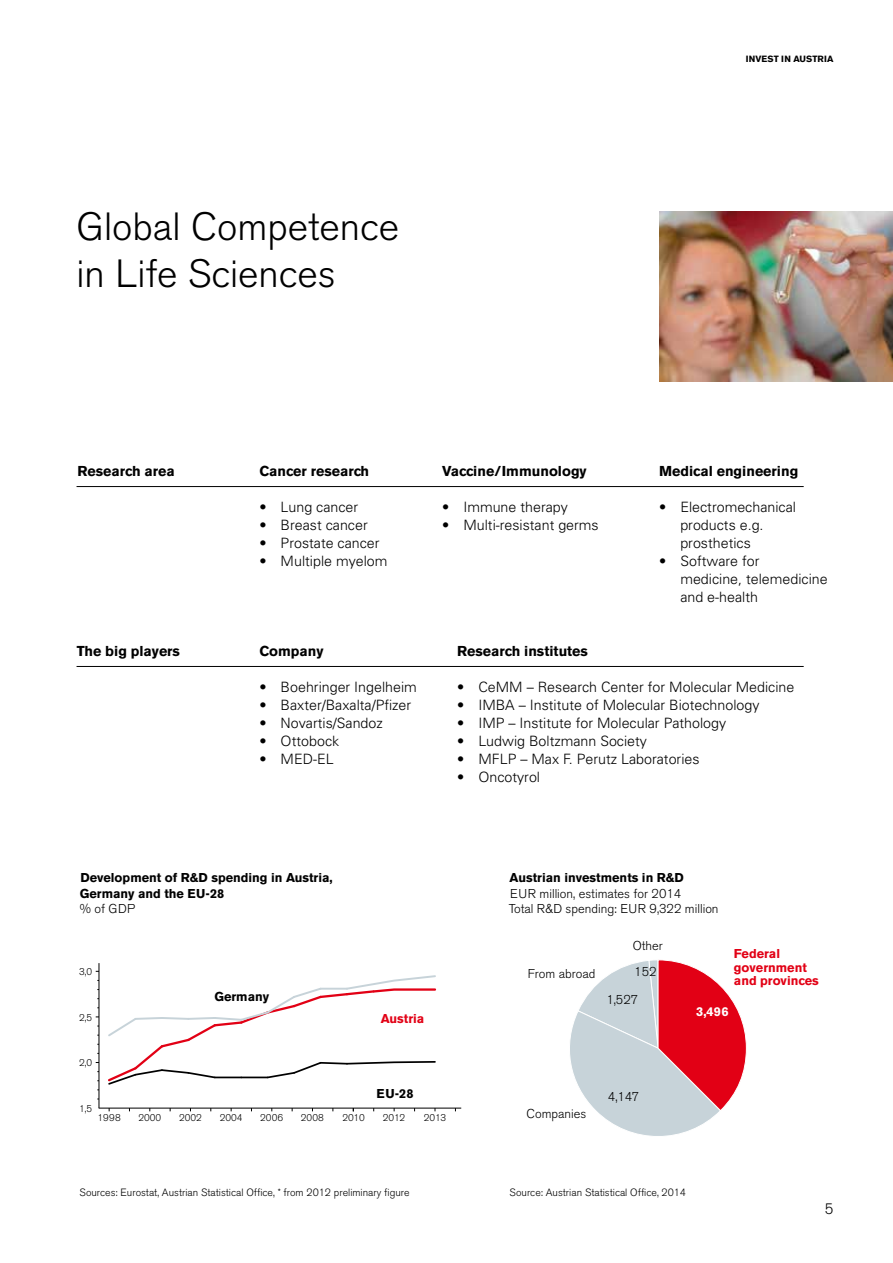
<style>
.page{position:relative;width:893px;height:1263px;background:#fff}
.page>*{position:absolute;margin:0;border:0;box-sizing:border-box;transform-origin:0 0}
.t1{font:300 39px/46.8px "Akzidenz Grotesk BE";color:#000}
.t2{font:300 15px "Akzidenz Grotesk BE";color:#000}
.t3{font:300 14.25px/18px "Univers";color:#000}
.t4{font:700 14.25px "Akzidenz Grotesk BE";color:#000}
.t5{font:300 12.75px/15.3px "Akzidenz Grotesk BE";color:#000}
.t6{font:700 12.75px/15.3px "Akzidenz Grotesk BE";color:#000}
.t7{font:700 12.75px/13.5px "Akzidenz Grotesk BE";color:#e20015}
.t8{font:700 12.75px "Akzidenz Grotesk BE";color:#fff}
.t9{font:300 10.5px "Akzidenz Grotesk BE";color:#000}
.t10{font:300 9.75px "Akzidenz Grotesk BE";color:#000}
.t11{font:700 9px "Akzidenz Grotesk BE";color:#000}
</style>
<div class="page">
<img style="left:659px;top:211px;width:234px;height:170px">
<hr style="left:99px;top:1108px;width:362px;height:1px;background:#000">
<hr style="left:99px;top:963px;width:1px;height:145px;background:#000">
<svg style="left:108px;top:975px;width:329px;height:110px"></svg>
<hr style="left:321px;top:988px;width:26px;height:2px;background:#c7d3d9">
<svg style="left:570px;top:959px;width:177px;height:177px"></svg>
<hr style="left:77px;top:486px;width:727px;height:1px;background:#000">
<hr style="left:77px;top:666px;width:727px;height:1px;background:#000">
<h1 class="t1" style="left:77px;top:204px;width:324px">Global Competence in Life Sciences</h1>
<p class="t11" style="left:746px;top:53px;width:89px">INVEST IN AUSTRIA</p>
<p class="t4" style="left:259px;top:462px;width:111px">Cancer research</p>
<p class="t3" style="left:259px;top:497px;width:100px">• Lung cancer</p>
<p class="t3" style="left:259px;top:515px;width:110px">• Breast cancer</p>
<p class="t3" style="left:259px;top:533px;width:122px">• Prostate cancer</p>
<p class="t3" style="left:259px;top:551px;width:130px">• Multiple myelom</p>
<p class="t4" style="left:77px;top:462px;width:99px">Research area</p>
<p class="t4" style="left:442px;top:462px;width:146px">Vaccine/Immunology</p>
<p class="t3" style="left:442px;top:497px;width:127px">• Immune therapy</p>
<p class="t3" style="left:442px;top:515px;width:158px">• Multi-resistant germs</p>
<p class="t4" style="left:659px;top:462px;width:141px">Medical engineering</p>
<p class="t3" style="left:680px;top:497px;width:117px;text-indent:-21px">• Electromechanical products e.g. prosthetics</p>
<p class="t3" style="left:680px;top:551px;width:149px;text-indent:-21px">• Software for<br>medicine, telemedicine and e-health</p>
<p class="t4" style="left:77px;top:642px;width:105px">The big players</p>
<p class="t4" style="left:259px;top:642px;width:66px">Company</p>
<p class="t3" style="left:259px;top:677px;width:159px">• Boehringer Ingelheim</p>
<p class="t3" style="left:259px;top:695px;width:153px">• Baxter/Baxalta/Pfizer</p>
<p class="t3" style="left:259px;top:713px;width:125px">• Novartis/Sandoz</p>
<p class="t3" style="left:259px;top:731px;width:81px">• Ottobock</p>
<p class="t3" style="left:259px;top:749px;width:76px">• MED-EL</p>
<p class="t4" style="left:457px;top:642px;width:132px">Research institutes</p>
<p class="t3" style="left:457px;top:677px;width:339px">• CeMM – Research Center for Molecular Medicine</p>
<p class="t3" style="left:457px;top:695px;width:304px">• IMBA – Institute of Molecular Biotechnology</p>
<p class="t3" style="left:457px;top:713px;width:271px">• IMP – Institute for Molecular Pathology</p>
<p class="t3" style="left:457px;top:731px;width:191px">• Ludwig Boltzmann Society</p>
<p class="t3" style="left:457px;top:749px;width:244px">• MFLP – Max F. Perutz Laboratories</p>
<p class="t3" style="left:457px;top:767px;width:85px">• Oncotyrol</p>
<p class="t6" style="left:80px;top:870px;width:254px">Development of R&amp;D spending in Austria,<br>Germany and the EU-28</p>
<p class="t5" style="left:80px;top:901px;width:57px">% of GDP</p>
<p class="t6" style="left:510px;top:870px;width:176px">Austrian investments in R&amp;D</p>
<p class="t5" style="left:509px;top:886px;width:211px">EUR million, estimates for 2014<br>Total R&amp;D spending: EUR 9,322 million</p>
<p class="t10" style="left:79px;top:966px;width:15px">3,0</p>
<p class="t5" style="left:528px;top:966px;width:69px">From abroad</p>
<p class="t5" style="left:633px;top:938px;width:32px">Other</p>
<p class="t5" style="left:634px;top:964px;width:24px">152</p>
<p class="t7" style="left:734px;top:947px;width:86px">Federal government and provinces</p>
<p class="t10" style="left:79px;top:1012px;width:15px">2,5</p>
<p class="t6" style="left:215px;top:989px;width:56px">Germany</p>
<p class="t7" style="left:381px;top:1012px;width:45px">Austria</p>
<p class="t5" style="left:606px;top:992px;width:33px">1,527</p>
<p class="t8" style="left:696px;top:1004px;width:34px">3,496</p>
<p class="t10" style="left:79px;top:1057px;width:15px">2,0</p>
<p class="t6" style="left:377px;top:1086px;width:38px">EU-28</p>
<p class="t5" style="left:608px;top:1089px;width:33px">4,147</p>
<p class="t10" style="left:79px;top:1103px;width:15px">1,5</p>
<p class="t10" style="left:98px;top:1112px;width:25px">1998</p>
<p class="t10" style="left:138px;top:1112px;width:24px">2000</p>
<p class="t10" style="left:179px;top:1112px;width:24px">2002</p>
<p class="t10" style="left:220px;top:1112px;width:24px">2004</p>
<p class="t10" style="left:260px;top:1112px;width:24px">2006</p>
<p class="t10" style="left:301px;top:1112px;width:24px">2008</p>
<p class="t10" style="left:342px;top:1112px;width:24px">2010</p>
<p class="t10" style="left:383px;top:1112px;width:24px">2012</p>
<p class="t10" style="left:424px;top:1112px;width:24px">2013</p>
<p class="t5" style="left:527px;top:1106px;width:61px">Companies</p>
<p class="t9" style="left:79px;top:1186px;width:332px">Sources: Eurostat, Austrian Statistical Office, * from 2012 preliminary figure</p>
<p class="t9" style="left:509px;top:1186px;width:178px">Source: Austrian Statistical Office, 2014</p>
<p class="t2" style="left:825px;top:1200px;width:10px">5</p>
</div>
